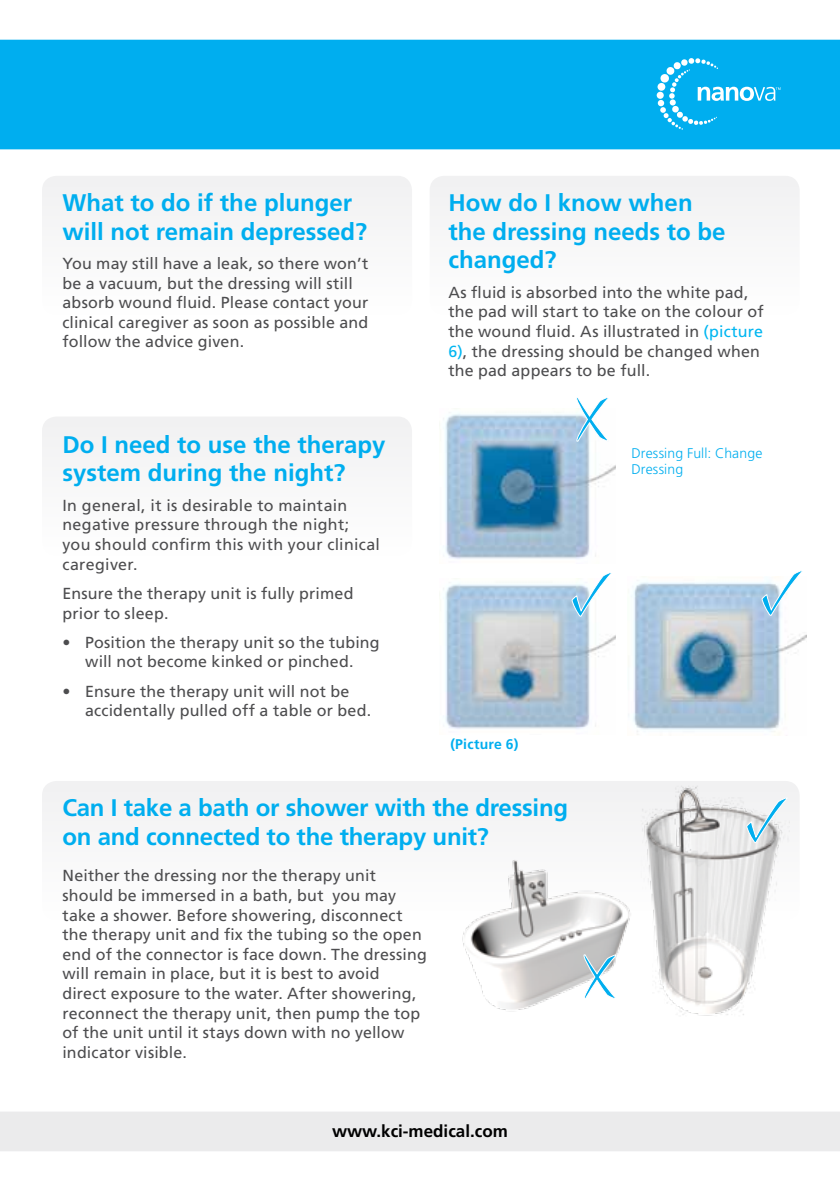
<style>
.page{position:relative;width:840px;height:1191px;background:#fff}
.page>*{position:absolute;margin:0;border:0;box-sizing:border-box;transform-origin:0 0}
.t1{font:700 24px/28.8px "Frutiger LT Std";color:#00aeef}
.t2{font:700 17px "Frutiger LT Std";color:#000}
.t3{font:16px/19.6px "Frutiger LT Std";letter-spacing:.015em;color:#4d4d4f}
.t4{font:300 14px/15.6px "Frutiger LT Std";letter-spacing:.01em;color:#00aeef}
.t5{font:700 14px "Frutiger LT Std";letter-spacing:.02em;color:#00aeef}
.s1{color:#00b6f1}
</style>
<div class="page">
<div style="left:42px;top:176px;width:370px;height:139px;background:#f1f1f2;border-radius:15px"></div>
<div style="left:42px;top:416px;width:370px;height:140px;background:#f1f1f2;border-radius:15px"></div>
<div style="left:42px;top:781px;width:757px;height:139px;background:#f1f1f2;border-radius:15px"></div>
<div style="left:429px;top:176px;width:370px;height:139px;background:#f1f1f2;border-radius:15px"></div>
<div style="left:0;top:40px;width:839px;height:109px;background:#00aeef"></div>
<div style="left:0;top:1112px;width:839px;height:39px;background:#ebebec"></div>
<svg style="left:657px;top:58px;width:123px;height:72px;background:#24b9f1"></svg>
<img style="left:443px;top:413px;width:171px;height:146px">
<svg style="left:575px;top:397px;width:34px;height:45px"></svg>
<img style="left:450px;top:860px;width:181px;height:152px">
<img style="left:631px;top:786px;width:158px;height:230px">
<img style="left:443px;top:583px;width:171px;height:146px">
<svg style="left:571px;top:572px;width:41px;height:45px"></svg>
<img style="left:631px;top:582px;width:174px;height:153px">
<svg style="left:760px;top:570px;width:43px;height:46px"></svg>
<svg style="left:745px;top:797px;width:42px;height:46px"></svg>
<svg style="left:582px;top:954px;width:35px;height:45px"></svg>
<h1 class="t1" style="left:62px;top:188px;width:306px">What to do if the plunger will not remain depressed?</h1>
<p class="t3" style="left:62px;top:254px;width:307px">You may still have a leak, so there won’t be a vacuum, but the dressing will still absorb wound fluid. Please contact your clinical caregiver as soon as possible and follow the advice given.</p>
<h1 class="t1" style="left:62px;top:430px;width:324px">Do I need to use the therapy system during the night?</h1>
<p class="t3" style="left:62px;top:495px;width:319px">In general, it is desirable to maintain negative pressure through the night; you should confirm this with your clinical caregiver.</p>
<p class="t3" style="left:62px;top:583px;width:292px">Ensure the therapy unit is fully primed prior to sleep.</p>
<p class="t3" style="left:62px;top:632px;width:318px;text-align:center">• Position the therapy unit so the tubing will not become kinked or pinched.</p>
<p class="t3" style="left:85px;top:681px;width:287px;text-indent:-23px">• Ensure the therapy unit will not be accidentally pulled off a table or bed.</p>
<h1 class="t1" style="left:448px;top:188px;width:278px">How do I know when the dressing needs to be changed?</h1>
<p class="t3" style="left:448px;top:282px;width:316px">As fluid is absorbed into the white pad, the pad will start to take on the colour of the wound fluid. As illustrated in <span class="s1">(picture 6)</span>, the dressing should be changed when the pad appears to be full.</p>
<p class="t5" style="left:450px;top:736px;width:70px">(Picture 6)</p>
<p class="t4" style="left:631px;top:446px;width:132px">Dressing Full: Change<br>Dressing</p>
<h1 class="t1" style="left:62px;top:793px;width:507px">Can I take a bath or shower with the dressing on and connected to the therapy unit?</h1>
<p class="t3" style="left:62px;top:866px;width:366px">Neither the dressing nor the therapy unit should be immersed in a bath, but you may take a shower. Before showering, disconnect the therapy unit and fix the tubing so the open end of the connector is face down. The dressing will remain in place, but it is best to avoid direct exposure to the water. After showering, reconnect the therapy unit, then pump the top of the unit until it stays down with no yellow indicator visible.</p>
<p class="t2" style="left:332px;top:1121px;width:177px">www.kci-medical.com</p>
</div>
